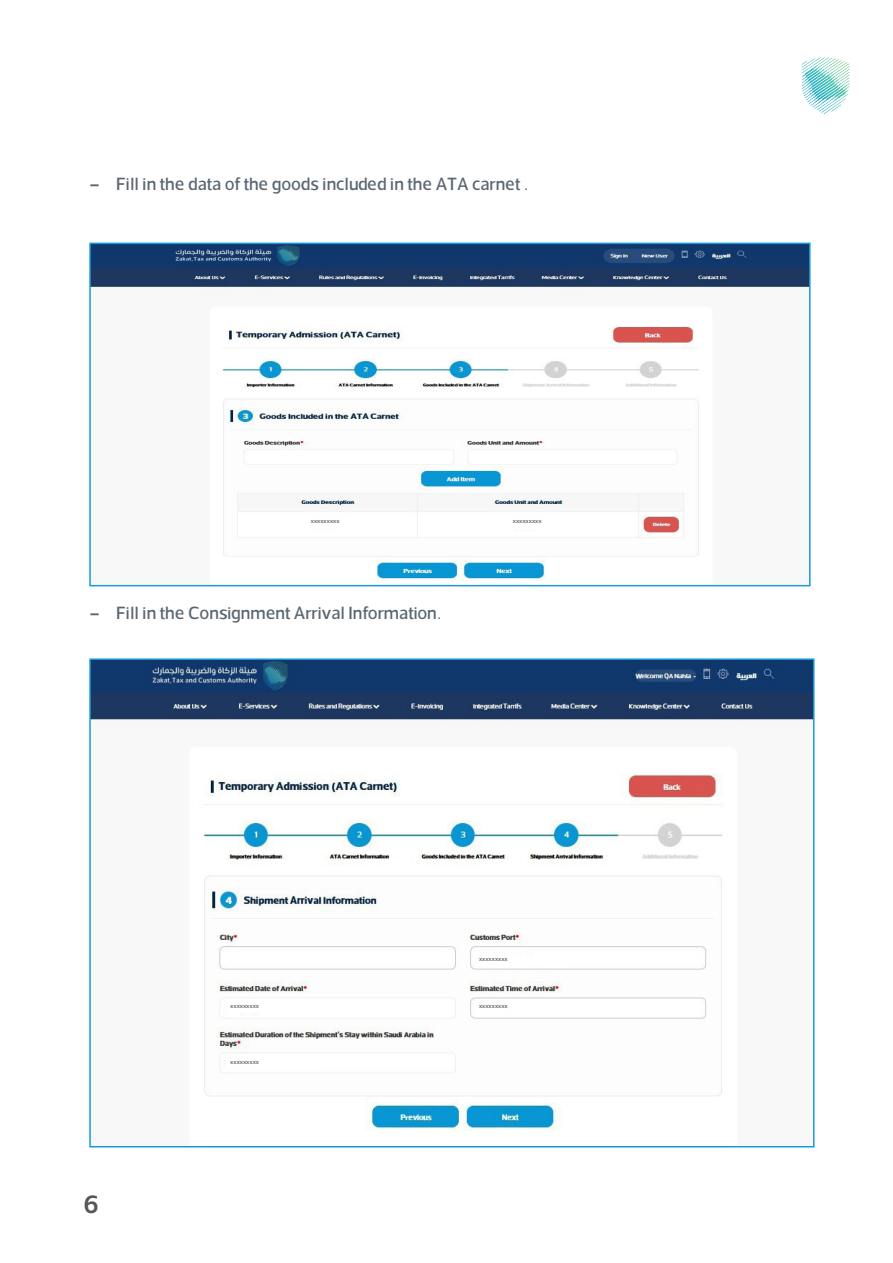
<style>
.page{position:relative;width:893px;height:1263px;background:#fff}
.page>*{position:absolute;margin:0;border:0;box-sizing:border-box;transform-origin:0 0}
.t1{font:600 25.5px "Somar";color:#575756}
.t2{font:500 18px "Somar";color:#5a6671}
.t3{font:700 18px "Somar";color:#5a6671}
.Body_text{font:500 6px "Somar";color:#575756}
</style>
<div class="page">
<svg style="left:802px;top:57px;width:48px;height:57px"></svg>
<img style="left:92px;top:246px;width:716px;height:335px">
<div style="left:89px;top:243px;width:722px;height:343px;border:2px solid #179ad7"></div>
<img style="left:92px;top:661px;width:719px;height:470px">
<div style="left:89px;top:658px;width:725px;height:489px;border:2px solid #179ad7"></div>
<div style="left:226px;top:1003px;width:92px;height:10px;background:#fff"></div>
<div style="left:226px;top:1059px;width:92px;height:10px;background:#fff"></div>
<div style="left:475px;top:1003px;width:92px;height:10px;background:#fff"></div>
<div style="left:475px;top:956px;width:92px;height:9px;background:#fff"></div>
<div style="left:475px;top:519px;width:92px;height:9px;background:#fff"></div>
<div style="left:272px;top:519px;width:92px;height:9px;background:#fff"></div>
<p class="t3" style="left:89px;top:168px;width:12px">−</p>
<p class="t2" style="left:116px;top:170px;width:414px">Fill in the data of the goods included in the ATA carnet .</p>
<p class="Body_text" style="left:311px;top:516px;width:30px">xxxxxxxxx</p>
<p class="t3" style="left:89px;top:597px;width:12px">−</p>
<p class="t2" style="left:116px;top:599px;width:327px">Fill in the Consignment Arrival Information.</p>
<p class="Body_text" style="left:513px;top:516px;width:30px">xxxxxxxxx</p>
<h1 class="t1" style="left:84px;top:1182px;width:17px">6</h1>
<p class="Body_text" style="left:230px;top:1001px;width:30px">xxxxxxxxx</p>
<p class="Body_text" style="left:230px;top:1057px;width:30px">xxxxxxxxx</p>
<p class="Body_text" style="left:479px;top:954px;width:30px">xxxxxxxxx</p>
<p class="Body_text" style="left:479px;top:1001px;width:30px">xxxxxxxxx</p>
</div>
